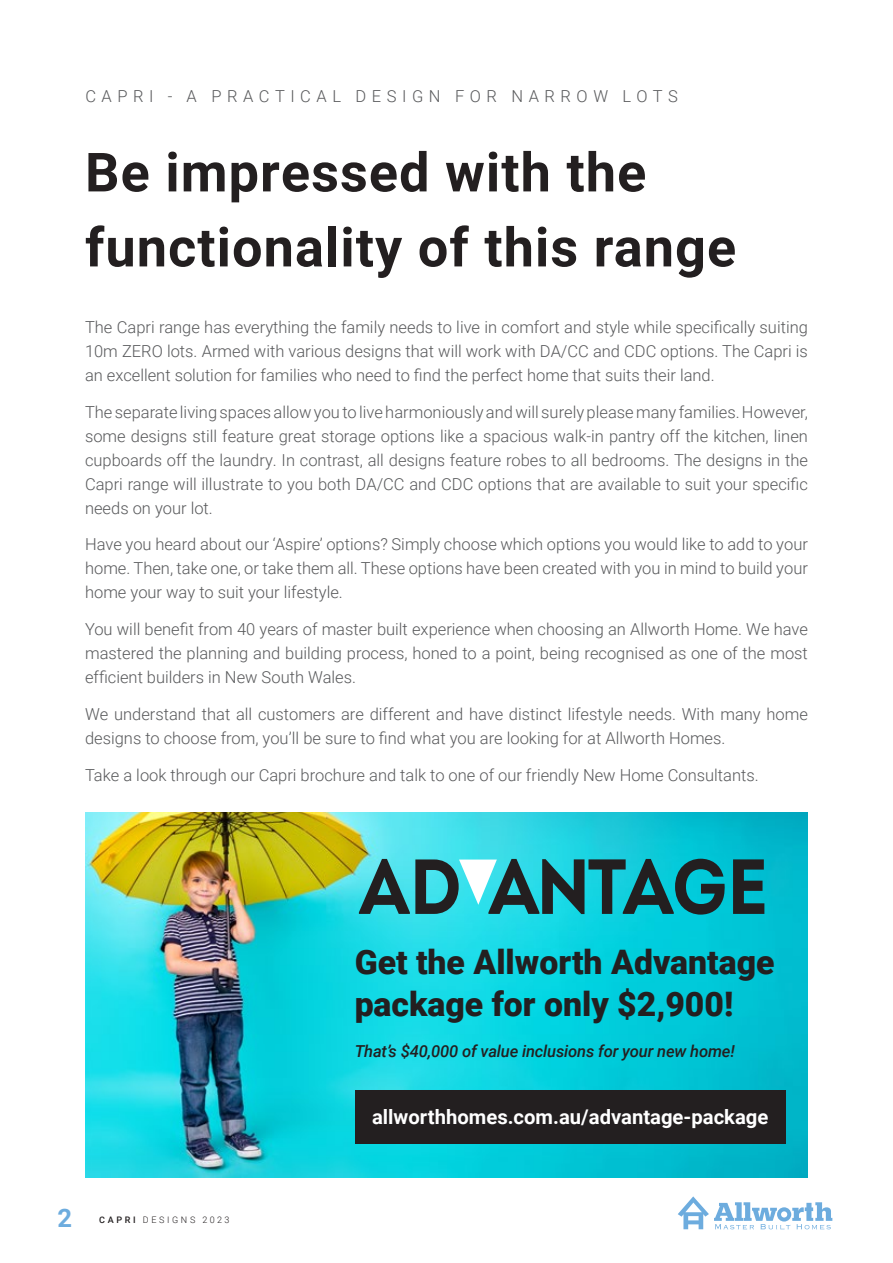
<style>
.page{position:relative;width:893px;height:1263px;background:#fff}
.page>*{position:absolute;margin:0;border:0;box-sizing:border-box;transform-origin:0 0}
.t1{font:700 54px/75px "Roboto";letter-spacing:.02em;color:#231f20}
.t2{font:900 33.75px/42px "Roboto";color:#231f20}
.t3{font:700 25.5px "Roboto";color:#6dacde}
.t4{font:700 20.25px "Roboto";color:#fff}
.t5{font:300 16.5px/24px "Roboto";color:#58595b;text-align:justify}
.t6{font:italic 500 16.5px "Roboto";letter-spacing:-.01em;color:#231f20}
.t7{font:300 16.5px "Roboto";letter-spacing:.335em;color:#58595b}
.t8{font:300 9px "Roboto";letter-spacing:.295em;color:#231f20}
.s1{font-weight:500}
</style>
<div class="page">
<svg style="left:678px;top:1196px;width:154px;height:33px"></svg>
<img style="left:85px;top:812px;width:723px;height:366px">
<svg style="left:733px;top:859px;width:31px;height:55px;background:#184e55"></svg>
<svg style="left:359px;top:859px;width:366px;height:55px;background:#2e888f"></svg>
<div style="left:355px;top:1090px;width:430px;height:53px;background:#231f20"></div>
<p class="t7" style="left:85px;top:85px;width:594px">CAPRI - A PRACTICAL DESIGN FOR NARROW LOTS</p>
<h1 class="t1" style="left:85px;top:133px;width:653px">Be impressed with the functionality of this range</h1>
<p class="t5" style="left:85px;top:314px;width:724px">The Capri range has everything the family needs to live in comfort and style while specifically suiting 10m ZERO lots. Armed with various designs that will work with DA/CC and CDC options. The Capri is an excellent solution for families who need to find the perfect home that suits their land.</p>
<p class="t5" style="left:85px;top:399px;width:724px">The separate living spaces allow you to live harmoniously and will surely please many families. However, some designs still feature great storage options like a spacious walk-in pantry off the kitchen, linen cupboards off the laundry. In contrast, all designs feature robes to all bedrooms. The designs in the Capri range will illustrate to you both DA/CC and CDC options that are available to suit your specific needs on your lot.</p>
<p class="t5" style="left:85px;top:532px;width:724px">Have you heard about our ‘Aspire’ options? Simply choose which options you would like to add to your home. Then, take one, or take them all. These options have been created with you in mind to build your home your way to suit your lifestyle.</p>
<p class="t5" style="left:85px;top:617px;width:724px">You will benefit from 40 years of master built experience when choosing an Allworth Home. We have mastered the planning and building process, honed to a point, being recognised as one of the most efficient builders in New South Wales.</p>
<p class="t5" style="left:85px;top:701px;width:724px">We understand that all customers are different and have distinct lifestyle needs. With many home designs to choose from, you’ll be sure to find what you are looking for at Allworth Homes.</p>
<p class="t5" style="left:85px;top:762px;width:675px">Take a look through our Capri brochure and talk to one of our friendly New Home Consultants.</p>
<h2 class="t2" style="left:355px;top:939px;width:421px">Get the Allworth Advantage package for only $2,900!</h2>
<p class="t6" style="left:355px;top:1039px;width:382px">That’s $40,000 of value inclusions for your new home!</p>
<h3 class="t3" style="left:58px;top:1200px;width:16px">2</h3>
<p class="t8" style="left:99px;top:1213px;width:132px"><span class="s1">CAPRI</span> DESIGNS 2023</p>
<p class="t4" style="left:372px;top:1103px;width:398px">allworthhomes.com.au/advantage-package</p>
</div>
